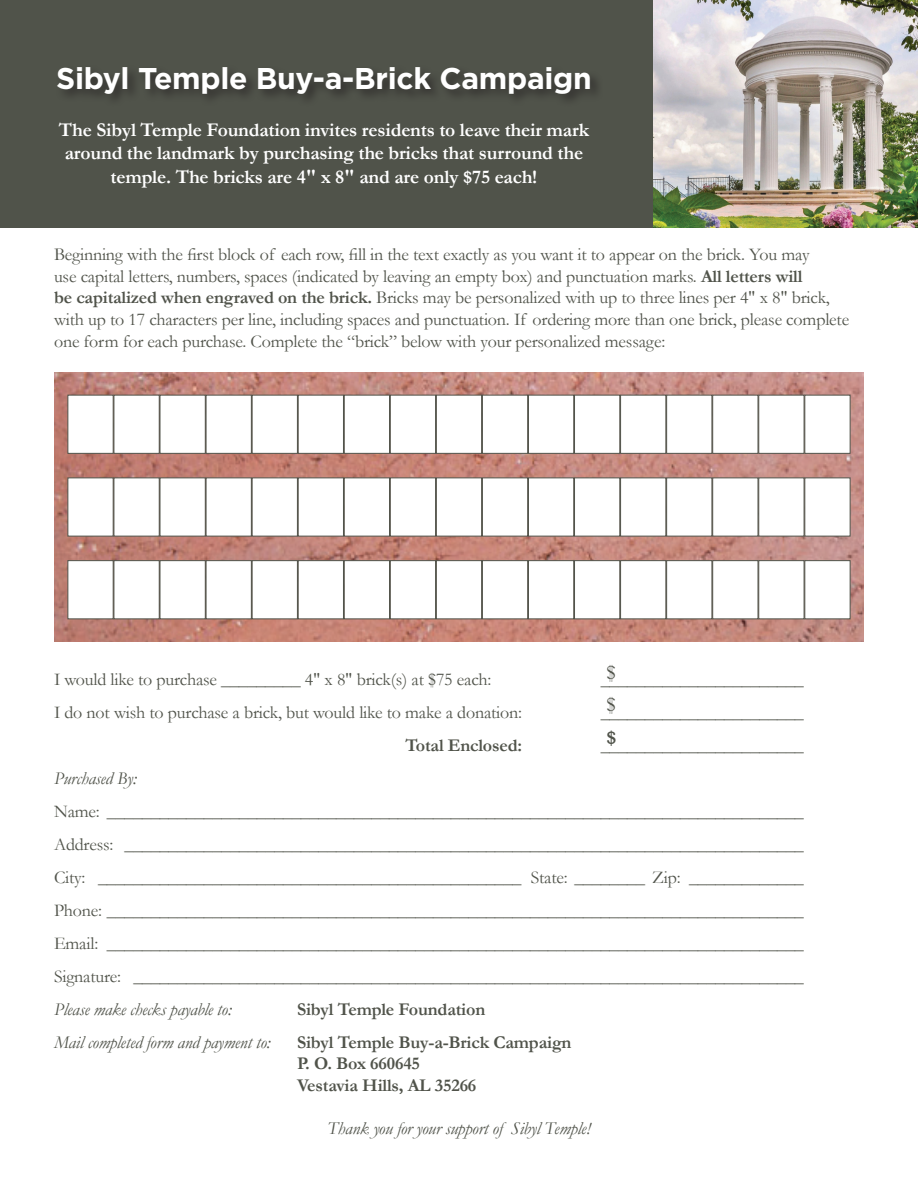
<style>
.page{position:relative;width:918px;height:1188px;background:#fff}
.page>*{position:absolute;margin:0;border:0;box-sizing:border-box;transform-origin:0 0}
.t1{font:700 30px "Gotham";letter-spacing:-.01em;color:#fff}
.t2{font:21px/33px "Garamond";color:#50534a}
.t3{font:700 21px "Garamond";color:#50534a}
.t4{font:700 19.5px/23.4px "Garamond";letter-spacing:-.01em;color:#fff;text-align:center}
.t5{font:18px/33px "Garamond";letter-spacing:-.01em;color:#50534a}
.t6{font:700 18px/21.6px "Garamond";letter-spacing:-.01em;color:#50534a}
.t7{font:italic 18px "Garamond";letter-spacing:-.01em;color:#50534a}
.s1{font-weight:700}
</style>
<div class="page">
<div style="left:0;top:0;width:918px;height:228px;background:#50534a"></div>
<img style="left:653px;top:0;width:265px;height:228px">
<div style="left:55px;top:65px;width:549px;height:42px;background:#231f20;opacity:.7"></div>
<img style="left:54px;top:372px;width:810px;height:270px">
<div style="left:68px;top:395px;width:46px;height:59px;background:#fff;border:1px solid #50534a"></div>
<div style="left:114px;top:395px;width:46px;height:59px;background:#fff;border:1px solid #50534a"></div>
<div style="left:160px;top:395px;width:46px;height:59px;background:#fff;border:1px solid #50534a"></div>
<div style="left:206px;top:395px;width:46px;height:59px;background:#fff;border:1px solid #50534a"></div>
<div style="left:252px;top:395px;width:46px;height:59px;background:#fff;border:1px solid #50534a"></div>
<div style="left:298px;top:395px;width:46px;height:59px;background:#fff;border:1px solid #50534a"></div>
<div style="left:344px;top:395px;width:46px;height:59px;background:#fff;border:1px solid #50534a"></div>
<div style="left:390px;top:395px;width:46px;height:59px;background:#fff;border:1px solid #50534a"></div>
<div style="left:436px;top:395px;width:46px;height:59px;background:#fff;border:1px solid #50534a"></div>
<div style="left:482px;top:395px;width:46px;height:59px;background:#fff;border:1px solid #50534a"></div>
<div style="left:528px;top:395px;width:46px;height:59px;background:#fff;border:1px solid #50534a"></div>
<div style="left:574px;top:395px;width:46px;height:59px;background:#fff;border:1px solid #50534a"></div>
<div style="left:620px;top:395px;width:46px;height:59px;background:#fff;border:1px solid #50534a"></div>
<div style="left:666px;top:395px;width:46px;height:59px;background:#fff;border:1px solid #50534a"></div>
<div style="left:712px;top:395px;width:46px;height:59px;background:#fff;border:1px solid #50534a"></div>
<div style="left:758px;top:395px;width:46px;height:59px;background:#fff;border:1px solid #50534a"></div>
<div style="left:804px;top:395px;width:46px;height:59px;background:#fff;border:1px solid #50534a"></div>
<div style="left:68px;top:478px;width:46px;height:58px;background:#fff;border:1px solid #50534a"></div>
<div style="left:114px;top:478px;width:46px;height:58px;background:#fff"></div>
<div style="left:160px;top:478px;width:46px;height:58px;background:#fff"></div>
<div style="left:206px;top:478px;width:46px;height:58px;background:#fff"></div>
<div style="left:252px;top:478px;width:46px;height:58px;background:#fff"></div>
<div style="left:298px;top:478px;width:46px;height:58px;background:#fff;border:1px solid #50534a"></div>
<div style="left:344px;top:478px;width:46px;height:58px;background:#fff;border:1px solid #50534a"></div>
<div style="left:390px;top:478px;width:46px;height:58px;background:#fff;border:1px solid #50534a"></div>
<div style="left:436px;top:478px;width:46px;height:58px;background:#fff;border:1px solid #50534a"></div>
<div style="left:482px;top:478px;width:46px;height:58px;background:#fff;border:1px solid #50534a"></div>
<div style="left:528px;top:478px;width:46px;height:58px;background:#fff;border:1px solid #50534a"></div>
<div style="left:574px;top:478px;width:46px;height:58px;background:#fff;border:1px solid #50534a"></div>
<div style="left:620px;top:478px;width:46px;height:58px;background:#fff"></div>
<div style="left:666px;top:478px;width:46px;height:58px;background:#fff"></div>
<div style="left:712px;top:478px;width:46px;height:58px;background:#fff"></div>
<div style="left:758px;top:478px;width:46px;height:58px;background:#fff"></div>
<div style="left:804px;top:478px;width:46px;height:58px;background:#fff;border:1px solid #50534a"></div>
<div style="left:68px;top:560px;width:46px;height:59px;background:#fff;border:1px solid #50534a"></div>
<div style="left:114px;top:560px;width:46px;height:59px;background:#fff;border:1px solid #50534a"></div>
<div style="left:160px;top:560px;width:46px;height:59px;background:#fff;border:1px solid #50534a"></div>
<div style="left:206px;top:560px;width:46px;height:59px;background:#fff;border:1px solid #50534a"></div>
<div style="left:252px;top:560px;width:46px;height:59px;background:#fff;border:1px solid #50534a"></div>
<div style="left:298px;top:560px;width:46px;height:59px;background:#fff;border:1px solid #50534a"></div>
<div style="left:344px;top:560px;width:46px;height:59px;background:#fff;border:1px solid #50534a"></div>
<div style="left:390px;top:560px;width:46px;height:59px;background:#fff;border:1px solid #50534a"></div>
<div style="left:436px;top:560px;width:46px;height:59px;background:#fff;border:1px solid #50534a"></div>
<div style="left:482px;top:560px;width:46px;height:59px;background:#fff;border:1px solid #50534a"></div>
<div style="left:528px;top:560px;width:46px;height:59px;background:#fff;border:1px solid #50534a"></div>
<div style="left:574px;top:560px;width:46px;height:59px;background:#fff;border:1px solid #50534a"></div>
<div style="left:620px;top:560px;width:46px;height:59px;background:#fff;border:1px solid #50534a"></div>
<div style="left:666px;top:560px;width:46px;height:59px;background:#fff;border:1px solid #50534a"></div>
<div style="left:712px;top:560px;width:46px;height:59px;background:#fff;border:1px solid #50534a"></div>
<div style="left:758px;top:560px;width:46px;height:59px;background:#fff;border:1px solid #50534a"></div>
<div style="left:804px;top:560px;width:46px;height:59px;background:#fff;border:1px solid #50534a"></div>
<h1 class="t1" style="left:56px;top:61px;width:537px">Sibyl Temple Buy-a-Brick Campaign</h1>
<p class="t4" style="left:59px;top:118px;width:532px">The Sibyl Temple Foundation invites residents to leave their mark around the landmark by purchasing the bricks that surround the temple. The bricks are 4" x 8" and are only $75 each!</p>
<p class="t5" style="left:54px;top:244px;width:797px;line-height:21.6px">Beginning with the first block of each row, fill in the text exactly as you want it to appear on the brick. You may<br>use capital letters, numbers, spaces (indicated by leaving an empty box) and punctuation marks. <span class="s1">All letters will<br>be capitalized when engraved on the brick.</span> Bricks may be personalized with up to three lines per 4" x 8" brick, with up to 17 characters per line, including spaces and punctuation. If ordering more than one brick, please complete one form for each purchase. Complete the “brick” below with your personalized message:</p>
<p class="t5" style="left:54px;top:662px;width:439px">I would like to purchase _________ 4" x 8" brick(s) at $75 each:</p>
<p class="t5" style="left:54px;top:695px;width:470px">I do not wish to purchase a brick, but would like to make a donation:</p>
<p class="t6" style="left:405px;top:734px;width:118px">Total Enclosed:</p>
<p class="t2" style="left:606px;top:655px;width:11px">$ $</p>
<p class="t3" style="left:606px;top:725px;width:11px">$</p>
<p class="t5" style="left:601px;top:662px;width:205px">_______________________</p>
<p class="t5" style="left:601px;top:695px;width:205px">_______________________</p>
<p class="t6" style="left:601px;top:734px;width:205px">_______________________</p>
<p class="t7" style="left:54px;top:767px;width:84px">Purchased By:</p>
<p class="t5" style="left:54px;top:794px;width:751px;text-align:justify">Name: _______________________________________________________________________________ Address: _____________________________________________________________________________ City: ________________________________________________ State: ________ Zip: _____________ Phone: _______________________________________________________________________________ Email: _______________________________________________________________________________ Signature: ____________________________________________________________________________</p>
<p class="t7" style="left:54px;top:998px;width:179px">Please make checks payable to:</p>
<p class="t6" style="left:297px;top:998px;width:190px">Sibyl Temple Foundation</p>
<p class="t7" style="left:54px;top:1031px;width:218px">Mail completed form and payment to:</p>
<p class="t6" style="left:297px;top:1031px;width:276px">Sibyl Temple Buy-a-Brick Campaign<br>P. O. Box 660645<br>Vestavia Hills, AL 35266</p>
<p class="t7" style="left:328px;top:1118px;width:264px">Thank you for your support of Sibyl Temple!</p>
</div>
